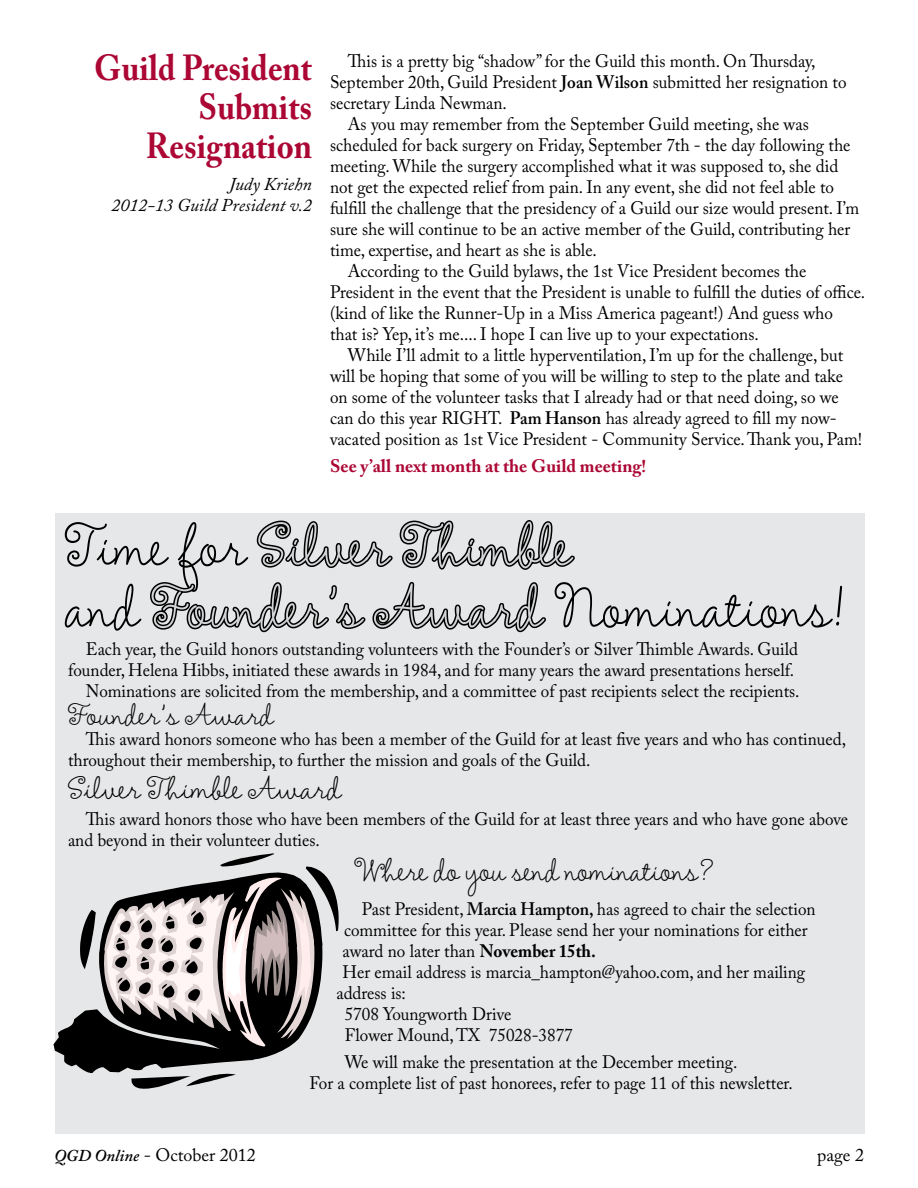
<style>
.page{position:relative;width:918px;height:1188px;background:#fff}
.page>*{position:absolute;margin:0;border:0;box-sizing:border-box;transform-origin:0 0}
.t1{font:57px/61.5px "Amelie";color:#d1d3d4;scale:.95 1}
.t2{font:700 36px/39px "Adobe Caslon Pro";color:#ab0634;text-align:right;scale:.9 1}
.t3{font:30px "Amelie";color:#000;scale:.95 1}
.t4{font:30px "Amelie";color:#000}
.t5{font:28.5px "Amelie";color:#000}
.t6{font:18px/21px "Adobe Caslon Pro";color:#000;scale:.95 1}
.t7{font:700 18px "Adobe Caslon Pro";color:#ab0634}
.t8{font:italic 18px/21px "Adobe Caslon Pro";color:#000;text-align:right}
.t9{font:18px "Adobe Caslon Pro";color:#000}
.s1{font-weight:600}
.s2{color:#000}
.s3{font-weight:700}
.s4{font-weight:600;font-style:italic;font-size:16.5px}
</style>
<div class="page">
<div style="left:55px;top:513px;width:810px;height:621px;background:#e6e7e8"></div>
<svg style="left:53px;top:853px;width:286px;height:236px"></svg>
<svg style="left:150px;top:520px;width:425px;height:113px"></svg>
<h2 class="t2" style="left:94px;top:49px;width:243px">Guild President<br>Submits<br>Resignation</h2>
<p class="t8" style="left:112px;top:174px;width:202px">Judy Kriehn<br>2012-13 Guild President v.2</p>
<p class="t6" style="left:348px;top:51px;width:494px">This is a pretty big “shadow” for the Guild this month. On Thursday,</p>
<p class="t6" style="left:330px;top:72px;width:545px">September 20th, Guild President <span class="s1">Joan Wilson</span> submitted her resignation to</p>
<p class="t6" style="left:330px;top:93px;width:188px">secretary Linda Newman.</p>
<p class="t6" style="left:348px;top:114px;width:487px">As you may remember from the September Guild meeting, she was</p>
<p class="t6" style="left:330px;top:135px;width:549px">scheduled for back surgery on Friday, September 7th - the day following the</p>
<p class="t6" style="left:330px;top:156px;width:537px">meeting. While the surgery accomplished what it was supposed to, she did</p>
<p class="t6" style="left:330px;top:177px;width:532px">not get the expected relief from pain. In any event, she did not feel able to</p>
<p class="t6" style="left:330px;top:198px;width:559px">fulfill the challenge that the presidency of a Guild our size would present. I’m</p>
<p class="t6" style="left:330px;top:219px;width:549px">sure she will continue to be an active member of the Guild, contributing her</p>
<p class="t6" style="left:330px;top:240px;width:282px">time, expertise, and heart as she is able.</p>
<p class="t6" style="left:348px;top:261px;width:484px">According to the Guild bylaws, the 1st Vice President becomes the</p>
<p class="t6" style="left:330px;top:282px;width:565px">President in the event that the President is unable to fulfill the duties of office.</p>
<p class="t6" style="left:330px;top:303px;width:531px">(kind of like the Runner-Up in a Miss America pageant!) And guess who</p>
<p class="t6" style="left:330px;top:324px;width:453px">that is? Yep, it’s me.... I hope I can live up to your expectations.</p>
<p class="t6" style="left:348px;top:345px;width:523px">While I’ll admit to a little hyperventilation, I’m up for the challenge, but</p>
<p class="t6" style="left:330px;top:366px;width:541px">will be hoping that some of you will be willing to step to the plate and take</p>
<p class="t6" style="left:330px;top:387px;width:537px">on some of the volunteer tasks that I already had or that need doing, so we</p>
<p class="t6" style="left:330px;top:408px;width:535px">can do this year RIGHT. <span class="s1">Pam Hanson</span> has already agreed to fill my now-</p>
<p class="t6" style="left:330px;top:429px;width:562px">vacated position as 1st Vice President - Community Service. Thank you, Pam!</p>
<p class="t7" style="left:330px;top:455px;width:318px">See y’all next month at the Guild meeting!</p>
<h1 class="t1" style="left:65px;top:514px;width:823px"><span class="s2">Time for</span> Silver Thimble<br><span class="s2">and</span> Founder’s Award <span class="s2">Nominations!</span></h1>
<p class="t6" style="left:68px;top:638px;width:772px;text-align:right">Each year, the Guild honors outstanding volunteers with the Founder’s or Silver Thimble Awards. Guild founder, Helena Hibbs, initiated these awards in 1984, and for many years the award presentations herself.<br>Nominations are solicited from the membership, and a committee of past recipients select the recipients.</p>
<h3 class="t5" style="left:68px;top:697px;width:207px">Founder’s Award</h3>
<p class="t6" style="left:68px;top:728px;width:820px;text-indent:18px">This award honors someone who has been a member of the Guild for at least five years and who has continued, throughout their membership, to further the mission and goals of the Guild.</p>
<h3 class="t4" style="left:68px;top:770px;width:275px">Silver Thimble Award</h3>
<p class="t6" style="left:68px;top:808px;width:823px;text-indent:18px">This award honors those who have been members of the Guild for at least three years and who have gone above and beyond in their volunteer duties.</p>
<h3 class="t3" style="left:354px;top:852px;width:381px">Where do you send nominations?</h3>
<p class="t6" style="left:362px;top:898px;width:479px">Past President, <span class="s1">Marcia Hampton,</span> has agreed to chair the selection</p>
<p class="t6" style="left:344px;top:919px;width:490px">committee for this year. Please send her your nominations for either</p>
<p class="t6" style="left:343px;top:940px;width:268px">award no later than <span class="s3">November 15th.</span></p>
<p class="t6" style="left:343px;top:961px;width:489px">Her email address is marcia_hampton@yahoo.com, and her mailing</p>
<p class="t6" style="left:337px;top:982px;width:75px">address is:</p>
<p class="t6" style="left:345px;top:1003px;width:177px">5708 Youngworth Drive</p>
<p class="t6" style="left:345px;top:1024px;width:242px">Flower Mound, TX 75028-3877</p>
<p class="t6" style="left:309px;top:1052px;width:510px;text-indent:35px">We will make the presentation at the December meeting.<br>For a complete list of past honorees, refer to page 11 of this newsletter.</p>
<p class="t9" style="left:54px;top:1144px;width:203px"><span class="s4">QGD Online</span> - October 2012</p>
<p class="t9" style="left:817px;top:1144px;width:48px">page 2</p>
</div>
